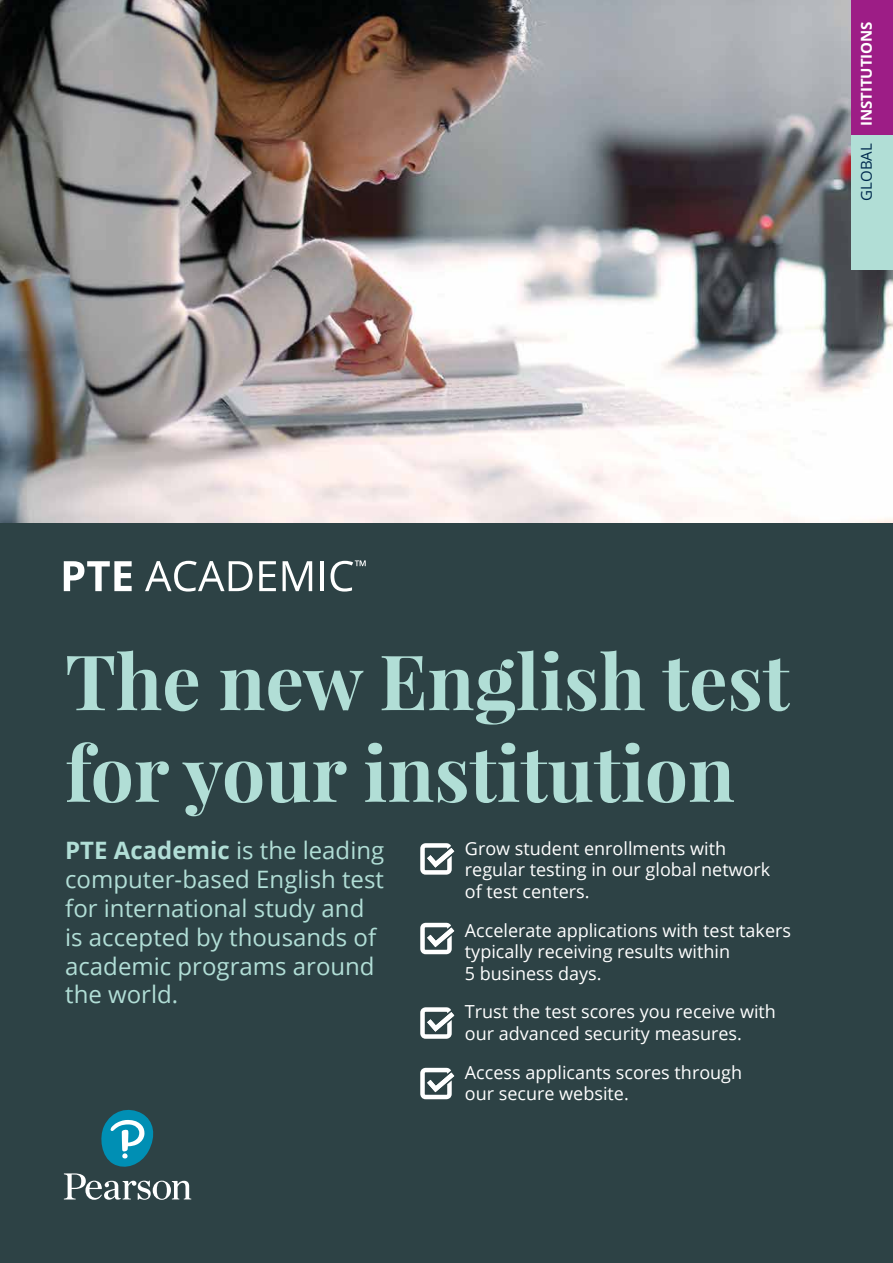
<style>
.page{position:relative;width:893px;height:1263px;background:#fff}
.page>*{position:absolute;margin:0;border:0;box-sizing:border-box;transform-origin:0 0}
.t1{font:700 76.35px/91.7px "Playfair Display";color:#b1ded6}
.t2{font:24px/28.8px "Open Sans";color:#b1ded6}
.t3{font:18px/21.6px "Open Sans";color:#fff}
.t4{font:700 15px "Open Sans";color:#fff}
.t5{font:15px "Open Sans";color:#002a4e}
.s1{font-weight:700}
</style>
<div class="page">
<img style="left:0;top:0;width:893px;height:523px">
<div style="left:0;top:523px;width:893px;height:740px;background:#2d4245"></div>
<div style="left:852px;top:0;width:41px;height:135px;background:#9d1d86"></div>
<div style="left:852px;top:135px;width:41px;height:135px;background:#b1ded6"></div>
<svg style="left:64px;top:1109px;width:127px;height:91px"></svg>
<svg style="left:64px;top:561px;width:68px;height:30px"></svg>
<svg style="left:145px;top:561px;width:108px;height:30px"></svg>
<svg style="left:259px;top:561px;width:17px;height:30px"></svg>
<svg style="left:283px;top:561px;width:29px;height:30px"></svg>
<hr style="left:320px;top:561px;width:4px;height:30px;background:#fff">
<svg style="left:331px;top:560px;width:35px;height:31px"></svg>
<svg style="left:420px;top:843px;width:34px;height:32px"></svg>
<svg style="left:420px;top:923px;width:34px;height:31px"></svg>
<svg style="left:420px;top:1007px;width:34px;height:32px"></svg>
<svg style="left:420px;top:1068px;width:34px;height:31px"></svg>
<p class="t4" style="left:856px;top:126px;width:107px;rotate:-90deg">INSTITUTIONS</p>
<p class="t5" style="left:856px;top:201px;width:59px;rotate:-90deg">GLOBAL</p>
<h1 class="t1" style="left:65px;top:635px;width:726px">The new English test for your institution</h1>
<h2 class="t2" style="left:65px;top:835px;width:321px"><span class="s1">PTE Academic</span> is the leading computer-based English test for international study and is accepted by thousands of academic programs around the world.</h2>
<p class="t3" style="left:465px;top:837px;width:307px">Grow student enrollments with regular testing in our global network of test centers.</p>
<p class="t3" style="left:465px;top:919px;width:328px">Accelerate applications with test takers typically receiving results within<br>5 business days.</p>
<p class="t3" style="left:465px;top:1000px;width:313px">Trust the test scores you receive with our advanced security measures.</p>
<p class="t3" style="left:465px;top:1061px;width:279px">Access applicants scores through our secure website.</p>
</div>
